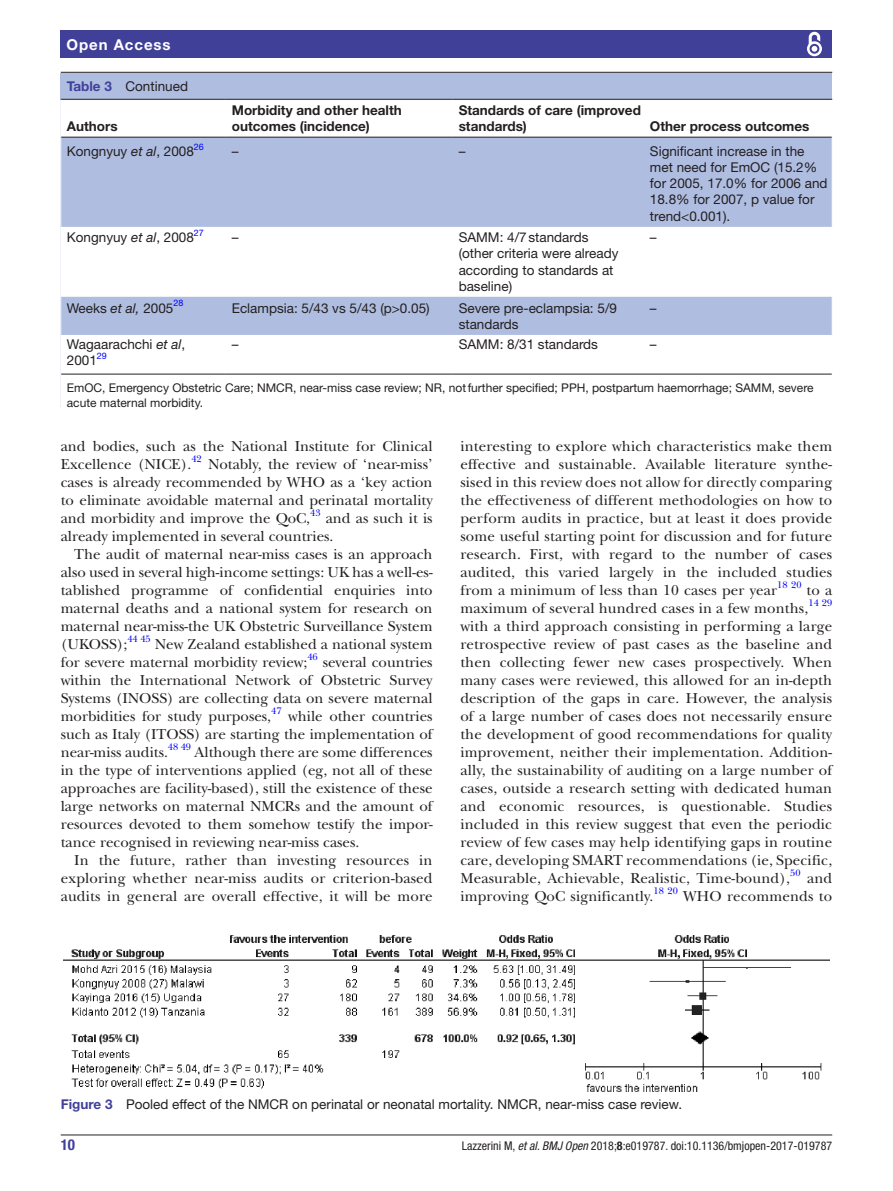
<style>
.page{position:relative;width:893px;height:1191px;background:#fff}
.page>*{position:absolute;margin:0;border:0;box-sizing:border-box;transform-origin:0 0}
.t1{font:15px/18px "New Baskerville";color:#231f20;text-align:justify}
.t2{font:700 15px "Helvetica Neue LT Std";letter-spacing:.065em;color:#fff}
.t3{font:700 condensed 15px "Helvetica Neue LT Std";color:#414099}
.t4{font:13.5px/16.2px "Helvetica Neue LT Std";color:#231f20}
.t5{font:700 13.5px/16.2px "Helvetica Neue LT Std";color:#231f20}
.t6{font:12px/15px "Helvetica Neue LT Std";color:#231f20}
.t7{font:condensed 12px "Helvetica Neue LT Std";color:#231f20}
.t8{font:9.9px "New Baskerville";color:#00f}
.t9{font:9px "Helvetica Neue LT Std";color:#00f}
.s1{font-weight:700;color:#414099}
.s2{font-style:italic}
.s3{font-weight:700}
</style>
<div class="page">
<hr style="left:61px;top:1134px;width:771px;height:1px;background:#231f20">
<div style="left:61px;top:31px;width:771px;height:27px;background:#414099"></div>
<svg style="left:807px;top:31px;width:15px;height:26px"></svg>
<div style="left:61px;top:91px;width:771px;height:316px;background:#afbde1"></div>
<div style="left:61px;top:100px;width:771px;height:306px;background:#fff"></div>
<svg style="left:61px;top:138px;width:771px;height:197px"></svg>
<hr style="left:61px;top:99px;width:165px;height:1px;background:#231f20">
<hr style="left:61px;top:137px;width:165px;height:1px;background:#231f20">
<hr style="left:226px;top:99px;width:227px;height:1px;background:#231f20">
<hr style="left:226px;top:137px;width:227px;height:1px;background:#231f20">
<hr style="left:453px;top:99px;width:191px;height:1px;background:#231f20">
<hr style="left:453px;top:137px;width:191px;height:1px;background:#231f20">
<hr style="left:644px;top:99px;width:188px;height:1px;background:#231f20">
<hr style="left:644px;top:137px;width:188px;height:1px;background:#231f20">
<hr style="left:226px;top:374px;width:227px;height:1px;background:#231f20">
<hr style="left:453px;top:374px;width:191px;height:1px;background:#231f20">
<hr style="left:61px;top:374px;width:165px;height:1px;background:#231f20">
<hr style="left:644px;top:374px;width:188px;height:1px;background:#231f20">
<hr style="left:61px;top:406px;width:771px;height:1px;background:#fff">
<div style="left:61px;top:73px;width:771px;height:18px;background:#afbde1"></div>
<hr style="left:61px;top:72px;width:771px;height:1px;background:#231f20">
<img style="left:64px;top:935px;width:765px;height:156px">
<p class="t2" style="left:66px;top:35px;width:106px">Open Access</p>
<p class="t4" style="left:67px;top:78px;width:123px"><span class="s1">Table 3</span> Continued</p>
<p class="t5" style="left:67px;top:118px;width:52px">Authors</p>
<p class="t5" style="left:232px;top:102px;width:171px">Morbidity and other health outcomes (incidence)</p>
<p class="t5" style="left:459px;top:102px;width:184px">Standards of care (improved standards)</p>
<p class="t5" style="left:650px;top:118px;width:161px">Other process outcomes</p>
<p class="t4" style="left:67px;top:143px;width:139px">Kongnyuy <span class="s2">et al</span>, 2008<sup>26</sup></p>
<p class="t4" style="left:232px;top:143px;width:8px">–</p>
<p class="t4" style="left:459px;top:143px;width:8px">–</p>
<p class="t4" style="left:650px;top:143px;width:179px">Significant increase in the met need for EmOC (15.2% for 2005, 17.0% for 2006 and<br>18.8% for 2007, p value for trend&lt;0.001).</p>
<p class="t4" style="left:67px;top:229px;width:129px">Kongnyuy <span class="s2">et al</span>, 2008</p>
<p class="t9" style="left:194px;top:228px;width:11px">27</p>
<p class="t4" style="left:232px;top:229px;width:8px">–</p>
<p class="t4" style="left:459px;top:229px;width:161px">SAMM: 4/7standards (other criteria were already according to standards at baseline)</p>
<p class="t4" style="left:650px;top:229px;width:8px">–</p>
<p class="t4" style="left:67px;top:299px;width:108px">Weeks <span class="s2">et al,</span> 2005</p>
<p class="t9" style="left:173px;top:298px;width:11px">28</p>
<p class="t4" style="left:232px;top:299px;width:199px">Eclampsia: 5/43 vs 5/43 (p&gt;0.05)</p>
<p class="t4" style="left:459px;top:299px;width:160px">Severe pre-eclampsia: 5/9 standards</p>
<p class="t4" style="left:650px;top:299px;width:8px">–</p>
<p class="t4" style="left:67px;top:336px;width:120px">Wagaarachchi <span class="s2">et al</span>,<br>2001</p>
<p class="t4" style="left:232px;top:336px;width:8px">–</p>
<p class="t4" style="left:459px;top:336px;width:141px">SAMM: 8/31 standards</p>
<p class="t4" style="left:650px;top:336px;width:8px">–</p>
<p class="t6" style="left:67px;top:380px;width:748px">EmOC, Emergency Obstetric Care; NMCR, near-miss case review; NR, notfurther specified; PPH, postpartum haemorrhage; SAMM, severe acute maternal morbidity.</p>
<p class="t9" style="left:97px;top:350px;width:11px">29</p>
<p class="t1" style="left:61px;top:437px;width:373px">and bodies, such as the National Institute for Clinical<br>Excellence (NICE).</p>
<p class="t8" style="left:191px;top:453px;width:12px">42</p>
<p class="t1" style="left:61px;top:455px;width:373px;text-indent:147px">Notably, the review of ‘near-miss’ cases is already recommended by WHO as a ‘key action to eliminate avoidable maternal and perinatal mortality and morbidity and improve the QoC,</p>
<p class="t8" style="left:310px;top:507px;width:12px">43</p>
<p class="t1" style="left:61px;top:509px;width:373px;text-indent:265px">and as such it is already implemented in several countries.</p>
<p class="t1" style="left:61px;top:545px;width:373px;text-indent:14px">The audit of maternal near-miss cases is an approach also used in several high-income settings: UK has a well-es&shy;tablished programme of confidential enquiries into maternal deaths and a national system for research on maternal near-miss-the UK Obstetric Surveillance System (UKOSS);</p>
<p class="t8" style="left:127px;top:633px;width:25px">44 45</p>
<p class="t1" style="left:61px;top:635px;width:373px;text-indent:94px">New Zealand established a national system for severe maternal morbidity review;</p>
<p class="t8" style="left:307px;top:651px;width:12px">46</p>
<p class="t1" style="left:61px;top:653px;width:373px;text-indent:262px">several countries within the International Network of Obstetric Survey Systems (INOSS) are collecting data on severe maternal morbidities for study purposes,</p>
<p class="t8" style="left:271px;top:705px;width:12px">47</p>
<p class="t1" style="left:61px;top:707px;width:373px;text-indent:227px">while other countries such as Italy (ITOSS) are starting the implementation of near-miss audits.</p>
<p class="t8" style="left:168px;top:741px;width:25px">48 49</p>
<p class="t1" style="left:61px;top:743px;width:373px;text-indent:134px">Although there are some differences in the type of interventions applied (eg, not all of these approaches are facility-based), still the existence of these large networks on maternal NMCRs and the amount of resources devoted to them somehow testify the impor&shy;tance recognised in reviewing near-miss cases.</p>
<p class="t1" style="left:61px;top:851px;width:373px;text-indent:14px">In the future, rather than investing resources in exploring whether near-miss audits or criterion-based audits in general are overall effective, it will be more</p>
<p class="t1" style="left:460px;top:437px;width:373px">interesting to explore which characteristics make them effective and sustainable. Available literature synthe&shy;sised in this review does not allow for directly comparing the effectiveness of different methodologies on how to perform audits in practice, but at least it does provide some useful starting point for discussion and for future research. First, with regard to the number of cases audited, this varied largely in the included studies from a minimum of less than 10 cases per year</p>
<p class="t8" style="left:777px;top:579px;width:26px">18 20</p>
<p class="t1" style="left:460px;top:581px;width:373px;text-indent:346px">to a maximum of several hundred cases in a few months,</p>
<p class="t8" style="left:808px;top:597px;width:25px">14 29</p>
<p class="t1" style="left:460px;top:617px;width:373px">with a third approach consisting in performing a large retrospective review of past cases as the baseline and then collecting fewer new cases prospectively. When many cases were reviewed, this allowed for an in-depth description of the gaps in care. However, the analysis of a large number of cases does not necessarily ensure the development of good recommendations for quality improvement, neither their implementation. Addition&shy;ally, the sustainability of auditing on a large number of cases, outside a research setting with dedicated human and economic resources, is questionable. Studies included in this review suggest that even the periodic review of few cases may help identifying gaps in routine care, developing SMART recommendations (ie, Specific, Measurable, Achievable, Realistic, Time-bound),<sup>50</sup> and improving QoC significantly.</p>
<p class="t8" style="left:654px;top:885px;width:26px">18 20</p>
<p class="t1" style="left:683px;top:887px;width:150px">WHO recommends to</p>
<p class="t4" style="left:61px;top:1096px;width:623px"><span class="s1">Figure 3</span> Pooled effect of the NMCR on perinatal or neonatal mortality. NMCR, near-miss case review.</p>
<p class="t3" style="left:61px;top:1135px;width:16px">10</p>
<p class="t7" style="left:462px;top:1138px;width:372px">Lazzerini M, <span class="s2">et al</span>. <span class="s2">BMJ Open</span> 2018;<span class="s3">8</span>:e019787. doi:10.1136/bmjopen-2017-019787</p>
</div>
